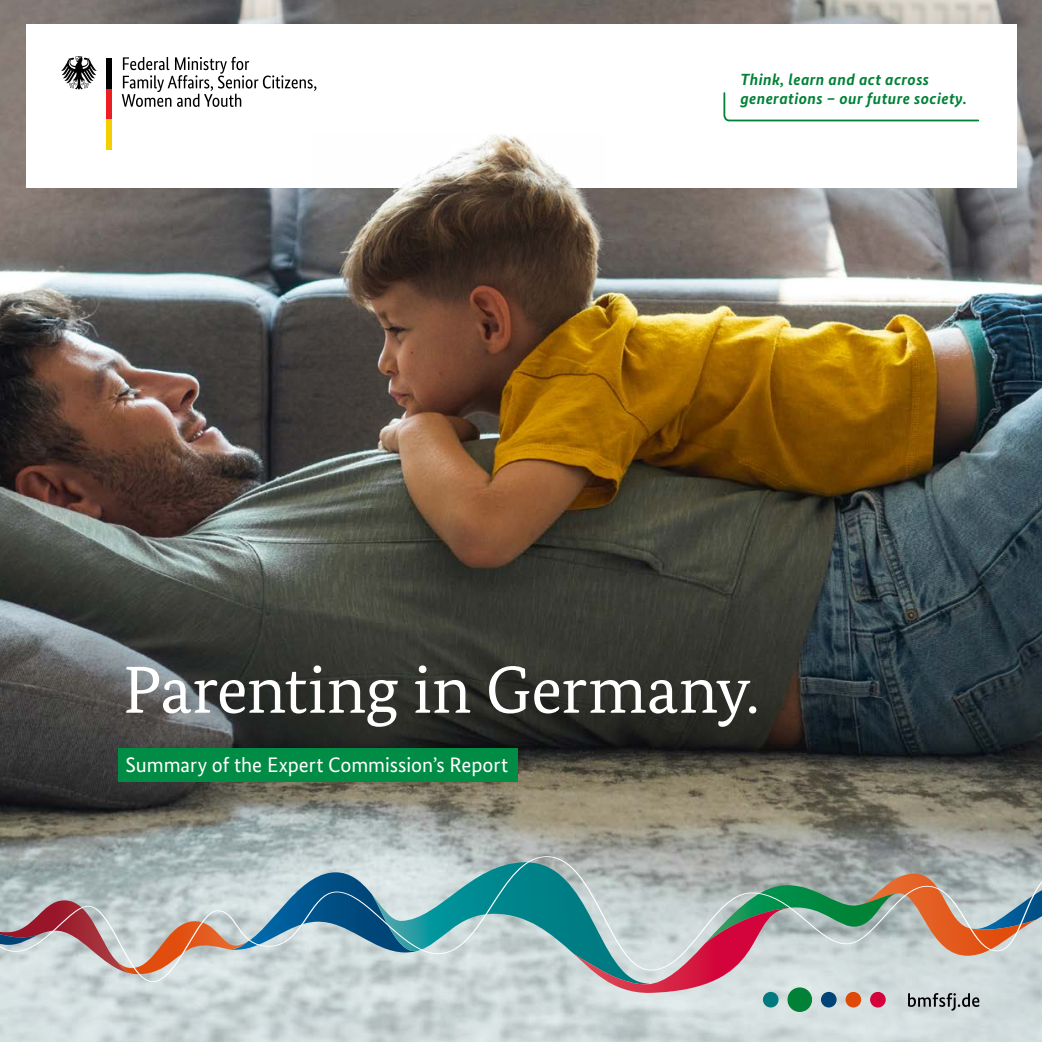
<style>
.page{position:relative;width:1042px;height:1042px;background:#fff}
.page>*{position:absolute;margin:0;border:0;box-sizing:border-box;transform-origin:0 0}
.t1{font:66.5px "Bundes Serif";color:#fff}
.t2{font:21px "Bundes Sans";color:#fff}
.t3{font:italic 700 16.1px/18.9px "Bundes Sans";letter-spacing:.025em;color:#008136}
</style>
<div class="page">
<img style="left:0;top:0;width:1042px;height:1042px">
<div style="left:26px;top:24px;width:990px;height:164px;background:#fff"></div>
<svg style="left:0;top:856px;width:1042px;height:6px;background:#abb4b3"></svg>
<svg style="left:0;top:862px;width:1042px;height:150px;background:#acb7b8"></svg>
<img style="left:312px;top:134px;width:293px;height:307px">
<svg style="left:122px;top:57px;width:194px;height:50px"></svg>
<div style="left:106px;top:119px;width:5px;height:31px;background:#f5ce00"></div>
<div style="left:106px;top:88px;width:5px;height:31px;background:#ed1d24"></div>
<svg style="left:61px;top:56px;width:36px;height:34px"></svg>
<div style="left:106px;top:58px;width:5px;height:30px;background:#000"></div>
<div style="left:118px;top:748px;width:400px;height:34px;background:#008c44"></div>
<svg style="left:723px;top:92px;width:257px;height:30px"></svg>
<p class="t3" style="left:740px;top:70px;width:228px">Think, learn and act across generations – our future society.</p>
<p class="t1" style="left:123px;top:649px;width:637px">Parenting in Germany.</p>
<p class="t2" style="left:126px;top:753px;width:384px">Summary of the Expert Commission’s Report</p>
</div>
